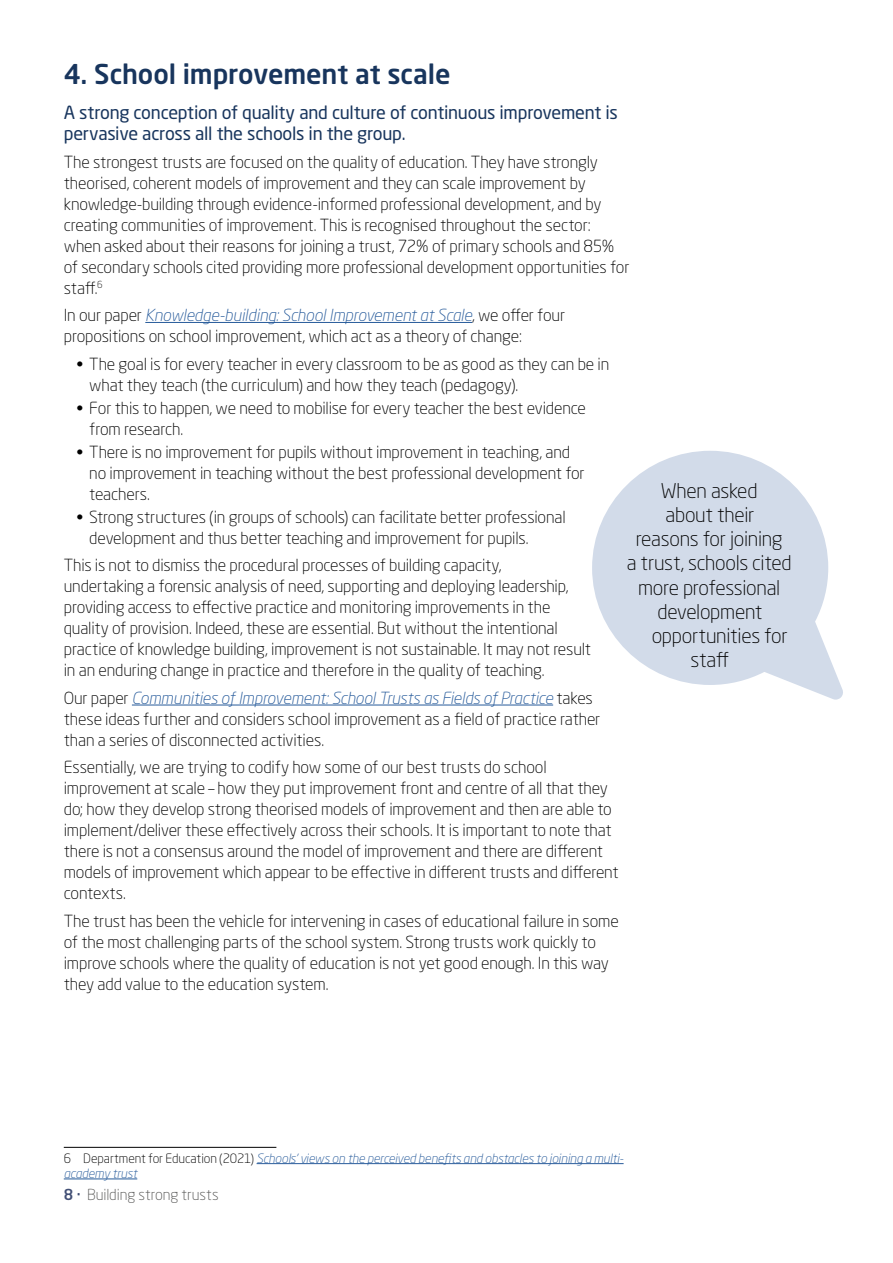
<style>
.page{position:relative;width:893px;height:1263px;background:#fff}
.page>*{position:absolute;margin:0;border:0;box-sizing:border-box;transform-origin:0 0}
.t1{font:500 27px "Neo Sans Pro";letter-spacing:-.005em;color:#18355d}
.t2{font:300 20.1px "Neo Sans Pro";letter-spacing:-.015em;color:#000}
.t3{font:18px/21.6px "Neo Sans Pro";letter-spacing:-.015em;color:#18355d}
.t4{font:300 16.5px/21px "Neo Sans Pro";letter-spacing:-.01em;color:#000}
.t5{font:300 15px "Neo Sans Pro";letter-spacing:-.005em;color:#575756}
.t6{font:italic 300 12.75px/15.3px "Neo Sans Pro";letter-spacing:-.01em;color:#275b9b}
.s1{font-style:italic;color:#275b9b}
.s2{font-style:normal;color:#000}
.s3{font-weight:500;color:#424f75}
</style>
<div class="page">
<hr style="left:145px;top:322px;width:327px;height:1px;background:#275b9b">
<hr style="left:132px;top:705px;width:421px;height:1px;background:#275b9b">
<hr style="left:64px;top:1147px;width:212px;height:1px;background:#000">
<hr style="left:257px;top:1163px;width:367px;height:1px;background:#275b9b">
<hr style="left:64px;top:1179px;width:73px;height:1px;background:#275b9b">
<svg style="left:592px;top:451px;width:251px;height:249px;fill:#d2dbe9"></svg>
<h1 class="t1" style="left:64px;top:57px;width:388px">4. School improvement at scale</h1>
<p class="t3" style="left:64px;top:101px;width:556px">A strong conception of quality and culture of continuous improvement is pervasive across all the schools in the group.</p>
<p class="t4" style="left:64px;top:151px;width:567px">The strongest trusts are focused on the quality of education. They have strongly theorised, coherent models of improvement and they can scale improvement by knowledge-building through evidence-informed professional development, and by creating communities of improvement. This is recognised throughout the sector: when asked about their reasons for joining a trust, 72% of primary schools and 85% of secondary schools cited providing more professional development opportunities for staff.<sup>6</sup></p>
<p class="t4" style="left:64px;top:305px;width:503px">In our paper <span class="s1">Knowledge-building: School Improvement at Scale</span>, we offer four propositions on school improvement, which act as a theory of change:</p>
<p class="t4" style="left:89px;top:353px;width:521px;text-indent:-13px">• The goal is for every teacher in every classroom to be as good as they can be in what they teach (the curriculum) and how they teach (pedagogy).</p>
<p class="t4" style="left:89px;top:397px;width:498px;text-indent:-13px">• For this to happen, we need to mobilise for every teacher the best evidence from research.</p>
<p class="t4" style="left:89px;top:441px;width:497px;text-indent:-13px">• There is no improvement for pupils without improvement in teaching, and no improvement in teaching without the best professional development for teachers.</p>
<p class="t4" style="left:89px;top:506px;width:478px;text-indent:-13px">• Strong structures (in groups of schools) can facilitate better professional development and thus better teaching and improvement for pupils.</p>
<p class="t4" style="left:64px;top:555px;width:529px">This is not to dismiss the procedural processes of building capacity,<br>undertaking a forensic analysis of need, supporting and deploying leadership, providing access to effective practice and monitoring improvements in the quality of provision. Indeed, these are essential. But without the intentional practice of knowledge building, improvement is not sustainable. It may not result in an enduring change in practice and therefore in the quality of teaching.</p>
<p class="t4" style="left:64px;top:687px;width:538px">Our paper <span class="s1">Communities of Improvement: School Trusts as Fields of Practice</span> takes these ideas further and considers school improvement as a field of practice rather than a series of disconnected activities.</p>
<p class="t4" style="left:64px;top:756px;width:556px">Essentially, we are trying to codify how some of our best trusts do school improvement at scale – how they put improvement front and centre of all that they do; how they develop strong theorised models of improvement and then are able to implement/deliver these effectively across their schools. It is important to note that there is not a consensus around the model of improvement and there are different models of improvement which appear to be effective in different trusts and different contexts.</p>
<p class="t4" style="left:64px;top:910px;width:557px">The trust has been the vehicle for intervening in cases of educational failure in some of the most challenging parts of the school system. Strong trusts work quickly to improve schools where the quality of education is not yet good enough. In this way they add value to the education system.</p>
<p class="t2" style="left:661px;top:478px;width:98px">When asked</p>
<p class="t2" style="left:665px;top:503px;width:90px">about their</p>
<p class="t2" style="left:636px;top:527px;width:148px">reasons for joining</p>
<p class="t2" style="left:627px;top:551px;width:166px">a trust, schools cited</p>
<p class="t2" style="left:638px;top:575px;width:144px">more professional</p>
<p class="t2" style="left:657px;top:599px;width:107px">development</p>
<p class="t2" style="left:652px;top:624px;width:138px">opportunities for</p>
<p class="t2" style="left:691px;top:648px;width:40px">staff</p>
<p class="t6" style="left:64px;top:1150px;width:561px"><span class="s2">6 Department for Education (2021)</span> Schools’ views on the perceived benefits and obstacles to joining a multi&shy;academy trust</p>
<p class="t5" style="left:64px;top:1185px;width:156px"><span class="s3">8 ·</span> Building strong trusts</p>
</div>
